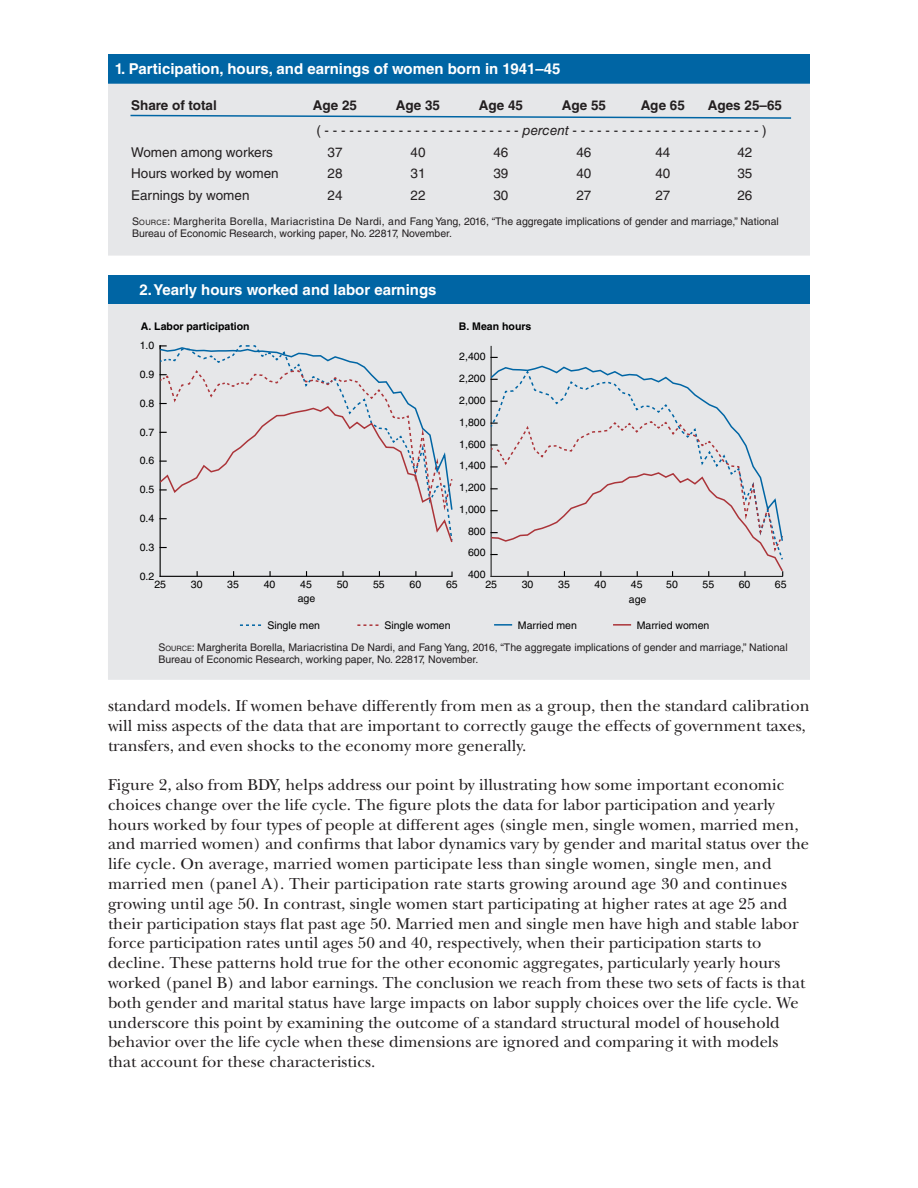
<style>
.page{position:relative;width:918px;height:1188px;background:#fff}
.page>*{position:absolute;margin:0;border:0;box-sizing:border-box;transform-origin:0 0}
.CFL_body_text{font:16.5px/19.8px "New Baskerville Std";color:#231f20}
.figure_title{font:700 15px "Helvetica LT Std";color:#fff}
.table_text{font:13.5px "Helvetica LT Std";color:#231f20}
.table_text-2{font:700 13.5px "Helvetica LT Std";color:#231f20}
.notes_and_sources{font:10.5px/12px "Helvetica LT Std";color:#231f20}
.t1{font:10.5px "Helvetica LT Std";color:#000}
.t2{font:700 10.5px "Helvetica LT Std";color:#000}
.s1{font-style:italic}
.s2{font-style:inherit}
.s3{font-size:7.35px}
</style>
<div class="page">
<div style="left:108px;top:55px;width:702px;height:201px;background:#e6e7e9"></div>
<div style="left:109px;top:55px;width:700px;height:28px;background:#0065a4"></div>
<div style="left:108px;top:54px;width:702px;height:30px;border:2px solid #0065a4"></div>
<svg style="left:130px;top:114px;width:662px;height:5px"></svg>
<div style="left:108px;top:279px;width:702px;height:401px;background:#e6e7e9"></div>
<div style="left:108px;top:275px;width:702px;height:29px;background:#0065a4"></div>
<hr style="left:160px;top:346px;width:1px;height:230px;background:#000">
<hr style="left:160px;top:576px;width:292px;height:1px;background:#000">
<svg style="left:159px;top:345px;width:294px;height:203px"></svg>
<svg style="left:494px;top:624px;width:18px;height:2px"></svg>
<svg style="left:613px;top:624px;width:18px;height:2px"></svg>
<hr style="left:491px;top:346px;width:1px;height:230px;background:#262626">
<hr style="left:491px;top:576px;width:291px;height:1px;background:#262626">
<svg style="left:490px;top:369px;width:294px;height:207px"></svg>
<svg style="left:240px;top:624px;width:21px;height:2px"></svg>
<svg style="left:357px;top:624px;width:22px;height:2px"></svg>
<p class="figure_title" style="left:115px;top:59px;width:447px">1. Participation, hours, and earnings of women born in 1941–45</p>
<p class="table_text-2" style="left:131px;top:97px;width:87px">Share of total</p>
<p class="table_text-2" style="left:313px;top:97px;width:46px">Age 25</p>
<p class="table_text-2" style="left:396px;top:97px;width:46px">Age 35</p>
<p class="table_text-2" style="left:479px;top:97px;width:46px">Age 45</p>
<p class="table_text-2" style="left:562px;top:97px;width:46px">Age 55</p>
<p class="table_text-2" style="left:641px;top:97px;width:46px">Age 65</p>
<p class="table_text-2" style="left:708px;top:97px;width:76px">Ages 25–65</p>
<p class="table_text" style="left:316px;top:122px;width:452px">( - - - - - - - - - - - - - - - - - - - - - - - - <span class="s1">percent</span> - - - - - - - - - - - - - - - - - - - - - - - )</p>
<p class="table_text" style="left:131px;top:144px;width:143px">Women among workers</p>
<p class="table_text" style="left:328px;top:144px;width:17px">37</p>
<p class="table_text" style="left:411px;top:144px;width:17px">40</p>
<p class="table_text" style="left:493px;top:144px;width:17px">46</p>
<p class="table_text" style="left:576px;top:144px;width:17px">46</p>
<p class="table_text" style="left:655px;top:144px;width:17px">44</p>
<p class="table_text" style="left:737px;top:144px;width:17px">42</p>
<p class="table_text" style="left:131px;top:166px;width:149px">Hours worked by women</p>
<p class="table_text" style="left:328px;top:166px;width:17px">28</p>
<p class="table_text" style="left:411px;top:166px;width:17px">31</p>
<p class="table_text" style="left:493px;top:166px;width:17px">39</p>
<p class="table_text" style="left:576px;top:166px;width:17px">40</p>
<p class="table_text" style="left:655px;top:166px;width:17px">40</p>
<p class="table_text" style="left:737px;top:166px;width:17px">35</p>
<p class="table_text" style="left:131px;top:187px;width:120px">Earnings by women</p>
<p class="table_text" style="left:328px;top:187px;width:17px">24</p>
<p class="table_text" style="left:411px;top:187px;width:17px">22</p>
<p class="table_text" style="left:493px;top:187px;width:17px">30</p>
<p class="table_text" style="left:576px;top:187px;width:17px">27</p>
<p class="table_text" style="left:655px;top:187px;width:17px">27</p>
<p class="table_text" style="left:737px;top:187px;width:17px">26</p>
<p class="notes_and_sources" style="left:132px;top:216px;width:648px"><span class="s2">S</span><span class="s3">OURCE</span><span class="s2">:</span> Margherita Borella, Mariacristina De Nardi, and Fang Yang, 2016, “The aggregate implications of gender and marriage,” National<br>Bureau of Economic Research, working paper, No. 22817, November.</p>
<p class="figure_title" style="left:139px;top:281px;width:299px">2. Yearly hours worked and labor earnings</p>
<p class="t2" style="left:141px;top:320px;width:110px">A. Labor participation</p>
<p class="t2" style="left:459px;top:320px;width:74px">B. Mean hours</p>
<p class="t1" style="left:140px;top:339px;width:16px">1.0</p>
<p class="t1" style="left:140px;top:368px;width:16px">0.9</p>
<p class="t1" style="left:140px;top:397px;width:16px">0.8</p>
<p class="t1" style="left:140px;top:426px;width:16px">0.7</p>
<p class="t1" style="left:140px;top:455px;width:16px">0.6</p>
<p class="t1" style="left:140px;top:483px;width:16px">0.5</p>
<p class="t1" style="left:140px;top:512px;width:16px">0.4</p>
<p class="t1" style="left:140px;top:541px;width:16px">0.3</p>
<p class="t1" style="left:459px;top:351px;width:28px">2,400</p>
<p class="t1" style="left:459px;top:372px;width:28px">2,200</p>
<p class="t1" style="left:459px;top:394px;width:28px">2,000</p>
<p class="t1" style="left:459px;top:416px;width:28px">1,800</p>
<p class="t1" style="left:459px;top:438px;width:28px">1,600</p>
<p class="t1" style="left:459px;top:460px;width:28px">1,400</p>
<p class="t1" style="left:459px;top:481px;width:28px">1,200</p>
<p class="t1" style="left:459px;top:503px;width:28px">1,000</p>
<p class="t1" style="left:468px;top:525px;width:19px">800</p>
<p class="t1" style="left:468px;top:547px;width:19px">600</p>
<p class="t1" style="left:140px;top:570px;width:16px">0.2</p>
<p class="t1" style="left:154px;top:578px;width:13px">25</p>
<p class="t1" style="left:191px;top:578px;width:13px">30</p>
<p class="t1" style="left:227px;top:578px;width:13px">35</p>
<p class="t1" style="left:264px;top:578px;width:13px">40</p>
<p class="t1" style="left:300px;top:578px;width:13px">45</p>
<p class="t1" style="left:337px;top:578px;width:13px">50</p>
<p class="t1" style="left:373px;top:578px;width:13px">55</p>
<p class="t1" style="left:410px;top:578px;width:13px">60</p>
<p class="t1" style="left:446px;top:578px;width:13px">65</p>
<p class="t1" style="left:468px;top:568px;width:19px">400</p>
<p class="t1" style="left:485px;top:578px;width:13px">25</p>
<p class="t1" style="left:522px;top:578px;width:13px">30</p>
<p class="t1" style="left:558px;top:578px;width:13px">35</p>
<p class="t1" style="left:595px;top:578px;width:13px">40</p>
<p class="t1" style="left:631px;top:578px;width:13px">45</p>
<p class="t1" style="left:666px;top:578px;width:13px">50</p>
<p class="t1" style="left:702px;top:578px;width:13px">55</p>
<p class="t1" style="left:739px;top:578px;width:13px">60</p>
<p class="t1" style="left:775px;top:578px;width:13px">65</p>
<p class="t1" style="left:298px;top:593px;width:19px">age</p>
<p class="t1" style="left:629px;top:593px;width:19px">age</p>
<p class="t1" style="left:267px;top:619px;width:54px">Single men</p>
<p class="t1" style="left:384px;top:619px;width:68px">Single women</p>
<p class="t1" style="left:518px;top:619px;width:61px">Married men</p>
<p class="t1" style="left:637px;top:619px;width:74px">Married women</p>
<p class="notes_and_sources" style="left:158px;top:642px;width:631px"><span class="s2">S</span><span class="s3">OURCE</span><span class="s2">:</span> Margherita Borella, Mariacristina De Nardi, and Fang Yang, 2016, “The aggregate implications of gender and marriage,” National<br>Bureau of Economic Research, working paper, No. 22817, November.</p>
<p class="CFL_body_text" style="left:108px;top:696px;width:703px">standard models. If women behave differently from men as a group, then the standard calibration will miss aspects of the data that are important to correctly gauge the effects of government taxes, transfers, and even shocks to the economy more generally.</p>
<p class="CFL_body_text" style="left:108px;top:775px;width:703px">Figure 2, also from BDY, helps address our point by illustrating how some important economic choices change over the life cycle. The figure plots the data for labor participation and yearly hours worked by four types of people at different ages (single men, single women, married men, and married women) and confirms that labor dynamics vary by gender and marital status over the life cycle. On average, married women participate less than single women, single men, and married men (panel A). Their participation rate starts growing around age 30 and continues growing until age 50. In contrast, single women start participating at higher rates at age 25 and their participation stays flat past age 50. Married men and single men have high and stable labor force participation rates until ages 50 and 40, respectively, when their participation starts to decline. These patterns hold true for the other economic aggregates, particularly yearly hours worked (panel B) and labor earnings. The conclusion we reach from these two sets of facts is that both gender and marital status have large impacts on labor supply choices over the life cycle. We underscore this point by examining the outcome of a standard structural model of household behavior over the life cycle when these dimensions are ignored and comparing it with models that account for these characteristics.</p>
</div>
